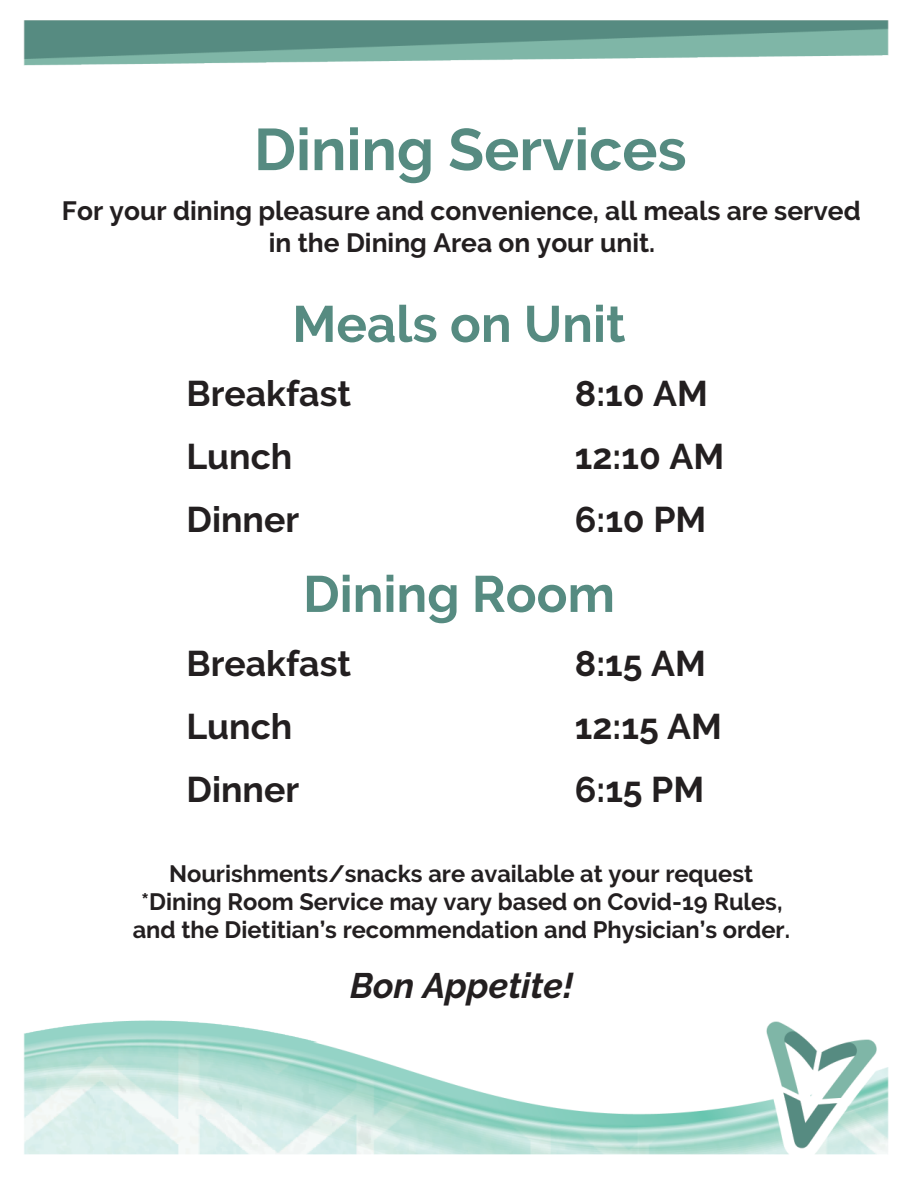
<style>
.page{position:relative;width:918px;height:1188px;background:#fff}
.page>*{position:absolute;margin:0;border:0;box-sizing:border-box;transform-origin:0 0}
.t1{font:700 58.65px "Raleway";color:#568b81}
.t2{font:700 51px "Raleway";color:#568b81}
.t3{font:700 35.55px/63px "Raleway";color:#231f20}
.t4{font:italic 700 35.4px "Raleway";color:#231f20}
.t5{font:700 26.4px/31.7px "Raleway";color:#231f20;text-align:center}
.t6{font:700 23.55px/28.3px "Raleway";color:#231f20;text-align:center}
</style>
<div class="page">
<img style="left:23px;top:20px;width:866px;height:1135px">
<h1 class="t1" style="left:254px;top:115px;width:434px">Dining Services</h1>
<p class="t5" style="left:62px;top:195px;width:800px">For your dining pleasure and convenience, all meals are served in the Dining Area on your unit.</p>
<h2 class="t2" style="left:292px;top:294px;width:335px">Meals on Unit</h2>
<h3 class="t3" style="left:187px;top:362px;width:166px">Breakfast<br>Lunch<br>Dinner</h3>
<h3 class="t3" style="left:575px;top:362px;width:151px">8:10 AM<br>12:10 AM<br>6:10 PM</h3>
<h2 class="t2" style="left:303px;top:564px;width:313px">Dining Room</h2>
<h3 class="t3" style="left:187px;top:632px;width:166px">Breakfast<br>Lunch<br>Dinner</h3>
<h3 class="t3" style="left:575px;top:632px;width:149px">8:15 AM<br>12:15 AM<br>6:15 PM</h3>
<p class="t6" style="left:133px;top:859px;width:659px">Nourishments/snacks are available at your request *Dining Room Service may vary based on Covid-19 Rules, and the Dietitian’s recommendation and Physician’s order.</p>
<h3 class="t4" style="left:350px;top:965px;width:225px">Bon Appetite!</h3>
</div>
